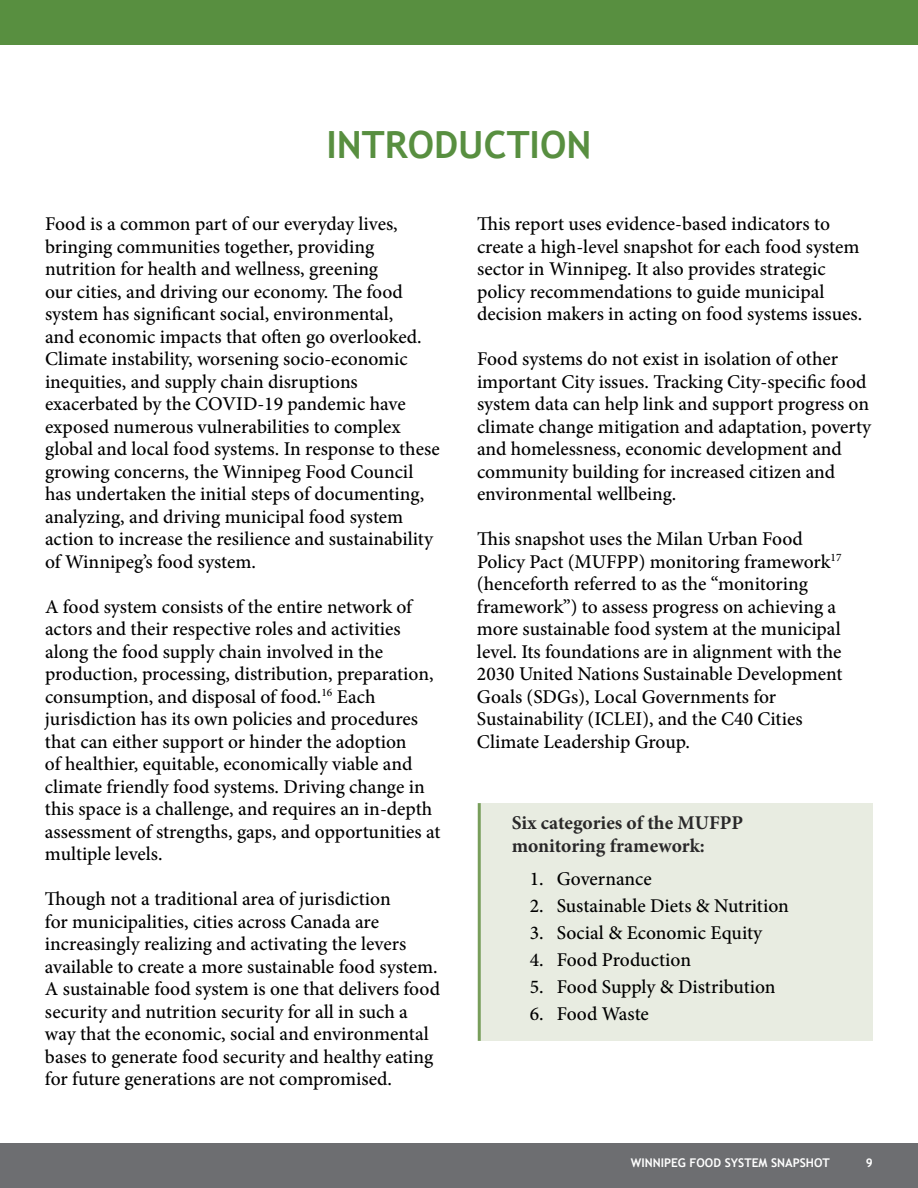
<style>
.page{position:relative;width:918px;height:1188px;background:#fff}
.page>*{position:absolute;margin:0;border:0;box-sizing:border-box;transform-origin:0 0}
.t1{font:700 37.5px "Trebuchet MS";color:#588f40}
.t2{font:500 19.5px/22.5px "Minion Pro";color:#000}
.t3{font:700 19.5px/22.5px "Minion Pro";color:#292829}
.t4{font:700 12px "Trebuchet MS";color:#fff}
</style>
<div class="page">
<div style="left:0;top:0;width:918px;height:45px;background:#588f40"></div>
<div style="left:0;top:1143px;width:918px;height:45px;background:#6d6e71"></div>
<div style="left:481px;top:803px;width:392px;height:238px;background:#e8ece1"></div>
<hr style="left:478px;top:803px;width:3px;height:238px;background:#789e5b">
<h1 class="t1" style="left:327px;top:121px;width:266px">INTRODUCTION</h1>
<p class="t2" style="left:45px;top:213px;width:396px">Food is a common part of our everyday lives, bringing communities together, providing nutrition for health and wellness, greening<br>our cities, and driving our economy. The food system has significant social, environmental,<br>and economic impacts that often go overlooked.<br>Climate instability, worsening socio-economic inequities, and supply chain disruptions exacerbated by the COVID-19 pandemic have exposed numerous vulnerabilities to complex global and local food systems. In response to these growing concerns, the Winnipeg Food Council has undertaken the initial steps of documenting, analyzing, and driving municipal food system action to increase the resilience and sustainability of Winnipeg’s food system.</p>
<p class="t2" style="left:45px;top:595px;width:397px">A food system consists of the entire network of actors and their respective roles and activities along the food supply chain involved in the production, processing, distribution, preparation, consumption, and disposal of food.<sup>16</sup> Each jurisdiction has its own policies and procedures that can either support or hinder the adoption<br>of healthier, equitable, economically viable and climate friendly food systems. Driving change in this space is a challenge, and requires an in-depth assessment of strengths, gaps, and opportunities at multiple levels.</p>
<p class="t2" style="left:45px;top:888px;width:397px">Though not a traditional area of jurisdiction<br>for municipalities, cities across Canada are increasingly realizing and activating the levers available to create a more sustainable food system.<br>A sustainable food system is one that delivers food security and nutrition security for all in such a way that the economic, social and environmental bases to generate food security and healthy eating for future generations are not compromised.</p>
<p class="t2" style="left:477px;top:213px;width:387px">This report uses evidence-based indicators to create a high-level snapshot for each food system sector in Winnipeg. It also provides strategic policy recommendations to guide municipal decision makers in acting on food systems issues.</p>
<p class="t2" style="left:477px;top:348px;width:396px">Food systems do not exist in isolation of other important City issues. Tracking City-specific food system data can help link and support progress on climate change mitigation and adaptation, poverty and homelessness, economic development and community building for increased citizen and environmental wellbeing.</p>
<p class="t2" style="left:477px;top:528px;width:367px">This snapshot uses the Milan Urban Food Policy Pact (MUFPP) monitoring framework<sup>17 </sup>(henceforth referred to as the “monitoring framework”) to assess progress on achieving a more sustainable food system at the municipal level. Its foundations are in alignment with the 2030 United Nations Sustainable Development Goals (SDGs), Local Governments for Sustainability (ICLEI), and the C40 Cities Climate Leadership Group.</p>
<p class="t3" style="left:512px;top:811px;width:233px">Six categories of the MUFPP monitoring framework:</p>
<p class="t2" style="left:530px;top:867px;width:124px">1. Governance</p>
<p class="t2" style="left:530px;top:894px;width:261px">2. Sustainable Diets &amp; Nutrition</p>
<p class="t2" style="left:530px;top:921px;width:234px">3. Social &amp; Economic Equity</p>
<p class="t2" style="left:530px;top:948px;width:163px">4. Food Production</p>
<p class="t2" style="left:530px;top:975px;width:247px">5. Food Supply &amp; Distribution</p>
<p class="t2" style="left:530px;top:1002px;width:121px">6. Food Waste</p>
<p class="t4" style="left:631px;top:1156px;width:201px">WINNIPEG FOOD SYSTEM SNAPSHOT</p>
<p class="t4" style="left:866px;top:1156px;width:9px">9</p>
</div>
